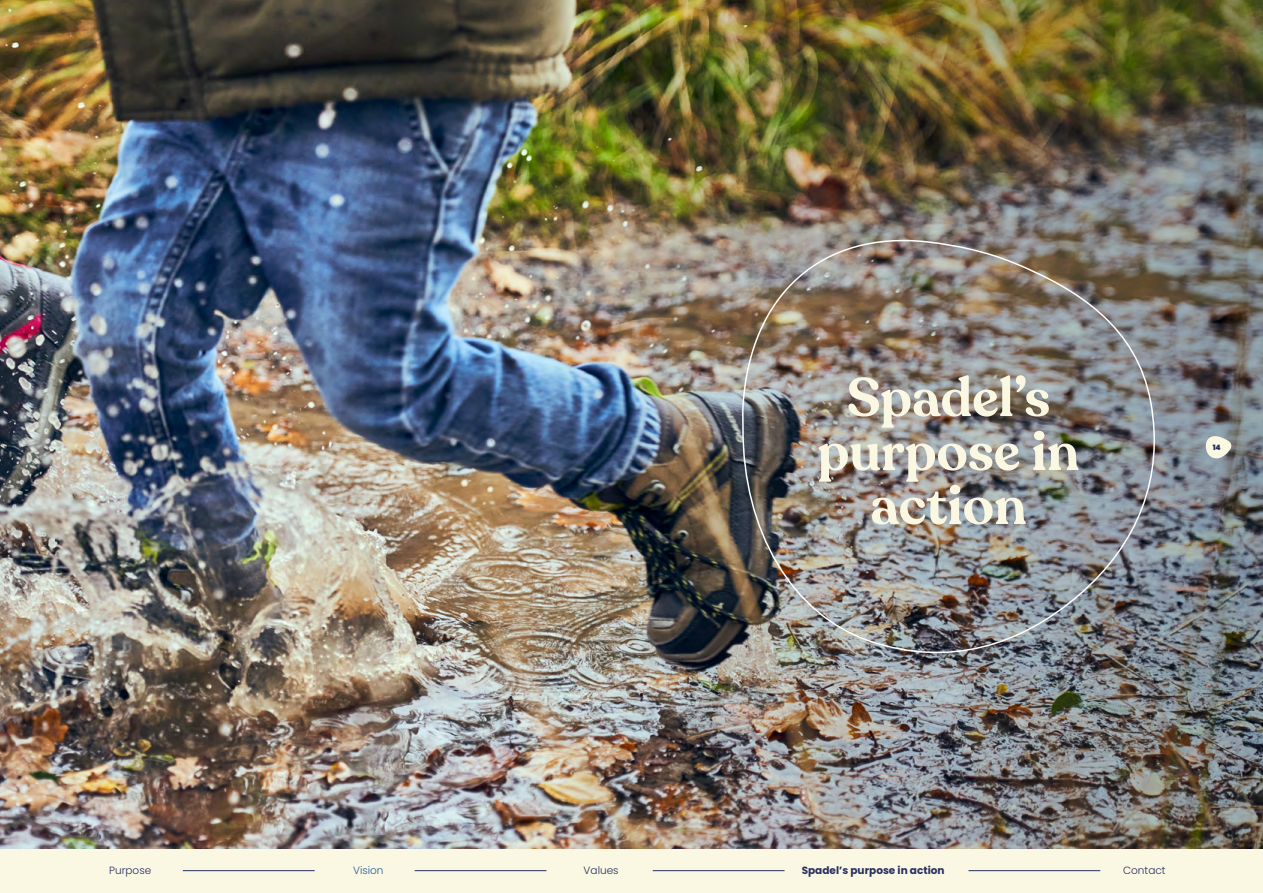
<style>
.page{position:relative;width:1263px;height:893px;background:#fff}
.page>*{position:absolute;margin:0;border:0;box-sizing:border-box;transform-origin:0 0}
.t1{font:600 54px/54px "Recoleta";color:#faf7e3;text-align:center}
.t2{font:700 10.5px "Poppins";color:#272f5f}
.t3{font:300 10.5px "Poppins";color:#272f5f}
.t4{font:300 10.5px "Poppins";color:#275b9b}
.t5{font:900 7.35px "Poppins";color:#272f5f}
</style>
<div class="page">
<img style="left:0;top:0;width:500px;height:849px">
<img style="left:500px;top:0;width:763px;height:849px">
<img style="left:741px;top:230px;width:425px;height:437px">
<svg style="left:1206px;top:435px;width:26px;height:24px"></svg>
<div style="left:0;top:849px;width:1263px;height:44px;background:#faf7e3"></div>
<hr style="left:183px;top:870px;width:132px;height:1px;background:#272f5f">
<hr style="left:415px;top:870px;width:131px;height:1px;background:#272f5f">
<hr style="left:653px;top:870px;width:131px;height:1px;background:#272f5f">
<hr style="left:968px;top:870px;width:132px;height:1px;background:#272f5f">
<p class="t1" style="left:818px;top:371px;width:263px">Spadel’s purpose in action</p>
<p class="t5" style="left:1213px;top:443px;width:10px">14</p>
<p class="t3" style="left:109px;top:864px;width:44px">Purpose</p>
<p class="t4" style="left:353px;top:864px;width:32px">Vision</p>
<p class="t3" style="left:584px;top:864px;width:36px">Values</p>
<p class="t2" style="left:802px;top:864px;width:144px">Spadel’s purpose in action</p>
<p class="t3" style="left:1123px;top:864px;width:44px">Contact</p>
</div>
